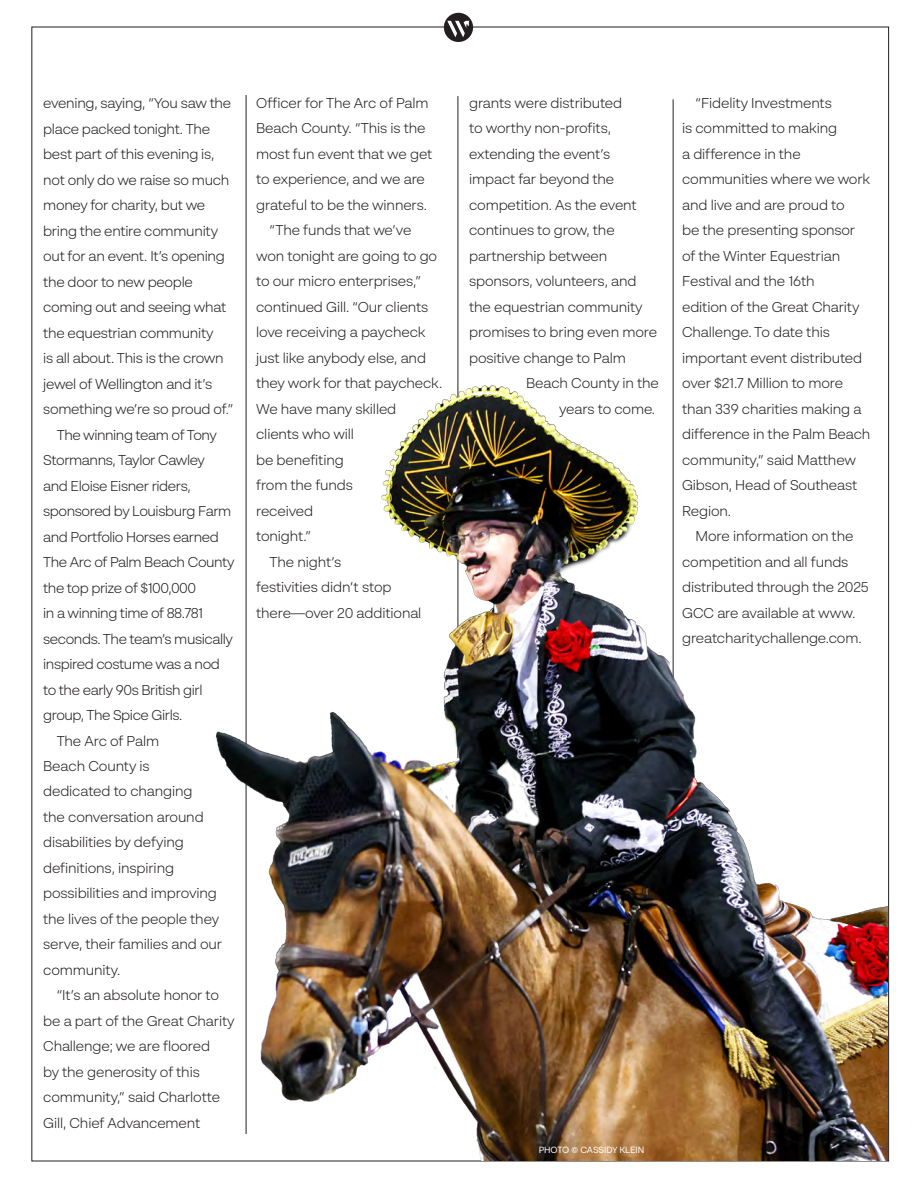
<style>
.page{position:relative;width:918px;height:1188px;background:#fff}
.page>*{position:absolute;margin:0;border:0;box-sizing:border-box;transform-origin:0 0}
.t1{font:300 14.25px/25.5px "BR Sonoma";letter-spacing:-.01em;color:#231f20}
.t2{font:300 14.25px/25.5px "BR Sonoma";letter-spacing:-.03em;color:#231f20}
.t3{font:9px "BR Sonoma";letter-spacing:-.01em;color:#fff}
</style>
<div class="page">
<div style="left:444px;top:13px;width:29px;height:29px;background:#231f20;border-radius:50%"></div>
<svg style="left:447px;top:21px;width:23px;height:16px"></svg>
<hr style="left:246px;top:95px;width:1px;height:1039px;background:#231f20">
<hr style="left:458px;top:96px;width:1px;height:662px;background:#231f20">
<hr style="left:673px;top:99px;width:1px;height:1035px;background:#231f20">
<img style="left:202px;top:368px;width:686px;height:793px">
<p class="t1" style="left:43px;top:90px;width:192px">evening, saying, “You saw the place packed tonight. The best part of this evening is, not only do we raise so much money for charity, but we bring the entire community out for an event. It’s opening the door to new people coming out and seeing what the equestrian community<br>is all about. This is the crown jewel of Wellington and it’s something we’re so proud of.”</p>
<p class="t2" style="left:43px;top:422px;width:193px;text-indent:13px">The winning team of Tony<br>Stormanns, Taylor Cawley<br>and Eloise Eisner riders, sponsored by Louisburg Farm and Portfolio Horses earned<br>The Arc of Palm Beach County the top prize of $100,000<br>in a winning time of 88.781 seconds. The team’s musically inspired costume was a nod to the early 90s British girl group, The Spice Girls.</p>
<p class="t1" style="left:43px;top:727px;width:181px;text-indent:13px">The Arc of Palm<br>Beach County is<br>dedicated to changing<br>the conversation around disabilities by defying definitions, inspiring possibilities and improving the lives of the people they serve, their families and our community.</p>
<p class="t1" style="left:43px;top:982px;width:193px;text-indent:13px">“It’s an absolute honor to be a part of the Great Charity<br>Challenge; we are floored<br>by the generosity of this community,” said Charlotte<br>Gill, Chief Advancement</p>
<p class="t1" style="left:256px;top:90px;width:178px">Officer for The Arc of Palm<br>Beach County. “This is the most fun event that we get to experience, and we are grateful to be the winners.</p>
<p class="t1" style="left:256px;top:217px;width:188px;text-indent:13px">“The funds that we’ve won tonight are going to go to our micro enterprises,” continued Gill. “Our clients love receiving a paycheck just like anybody else, and they work for that paycheck.<br>We have many skilled clients who will<br>be benefiting<br>from the funds<br>received<br>tonight.”</p>
<p class="t1" style="left:256px;top:549px;width:167px;text-indent:13px">The night’s<br>festivities didn’t stop there—over 20 additional</p>
<p class="t1" style="left:469px;top:90px;width:155px">grants were distributed</p>
<p class="t1" style="left:469px;top:115px;width:143px">to worthy non-profits,</p>
<p class="t1" style="left:469px;top:141px;width:143px">extending the event’s</p>
<p class="t1" style="left:469px;top:166px;width:147px">impact far beyond the</p>
<p class="t1" style="left:469px;top:192px;width:169px">competition. As the event</p>
<p class="t1" style="left:469px;top:217px;width:147px">continues to grow, the</p>
<p class="t1" style="left:469px;top:243px;width:140px">partnership between</p>
<p class="t1" style="left:469px;top:268px;width:169px">sponsors, volunteers, and</p>
<p class="t1" style="left:469px;top:294px;width:175px">the equestrian community</p>
<p class="t1" style="left:469px;top:319px;width:190px">promises to bring even more</p>
<p class="t1" style="left:469px;top:345px;width:158px">positive change to Palm</p>
<p class="t1" style="left:526px;top:370px;width:134px">Beach County in the</p>
<p class="t1" style="left:559px;top:396px;width:98px">years to come.</p>
<p class="t1" style="left:682px;top:90px;width:190px;text-indent:13px">“Fidelity Investments<br>is committed to making<br>a difference in the communities where we work and live and are proud to<br>be the presenting sponsor of the Winter Equestrian<br>Festival and the 16th<br>edition of the Great Charity<br>Challenge. To date this important event distributed over $21.7 Million to more than 339 charities making a difference in the Palm Beach community,” said Matthew<br>Gibson, Head of Southeast<br>Region.</p>
<p class="t1" style="left:682px;top:523px;width:188px;text-indent:13px">More information on the competition and all funds distributed through the 2025<br>GCC are available at www. greatcharitychallenge.com.</p>
<p class="t3" style="left:539px;top:1144px;width:107px">PHOTO © CASSIDY KLEIN</p>
</div>
